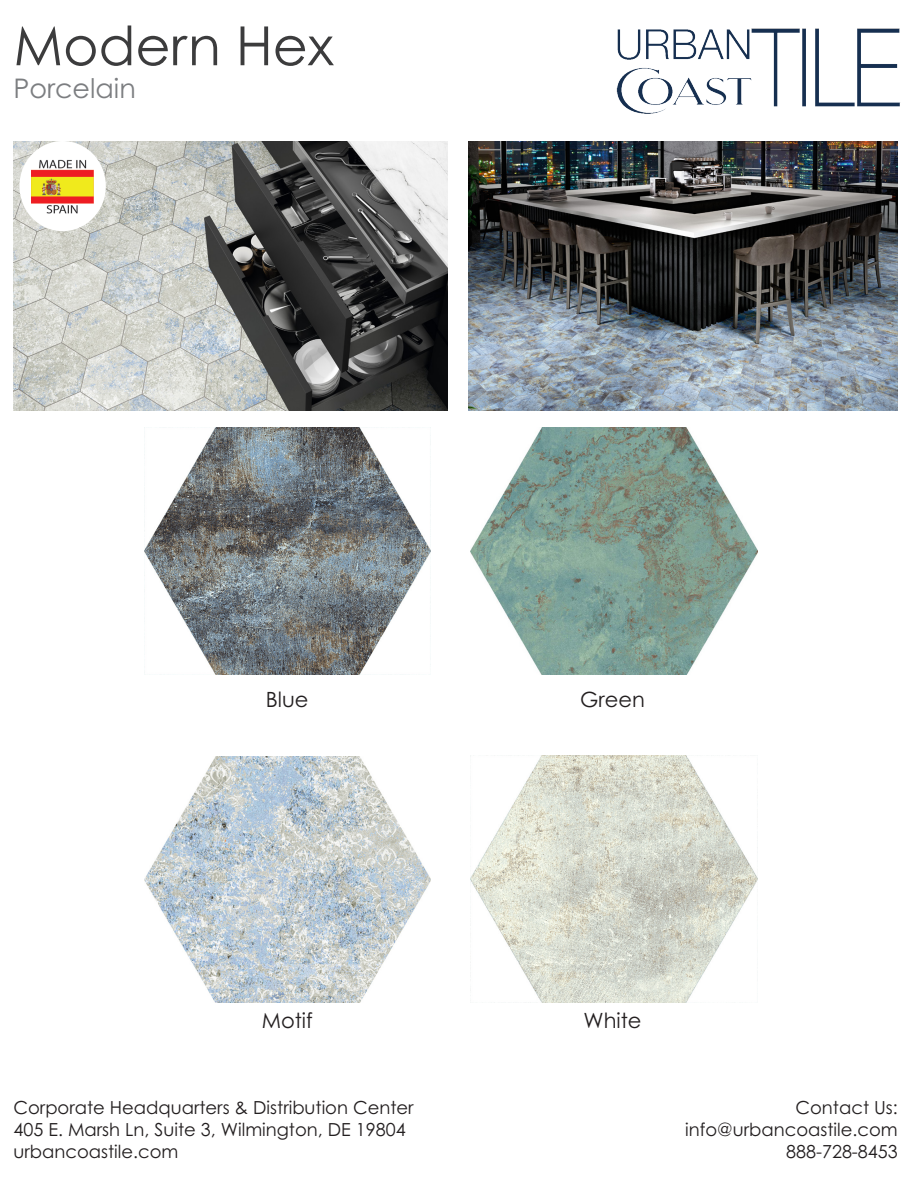
<style>
.page{position:relative;width:918px;height:1188px;background:#fff}
.page>*{position:absolute;margin:0;border:0;box-sizing:border-box;transform-origin:0 0}
.t1{font:54px "Century Gothic Pro";color:#3c3c3d}
.t2{font:27px "Century Gothic Pro";color:#7c7e81}
.t3{font:21px "Century Gothic Pro";color:#231f20}
.t4{font:18px "Century Gothic Pro";color:#231f20}
</style>
<div class="page">
<img style="left:14px;top:141px;width:433px;height:269px">
<img style="left:469px;top:141px;width:429px;height:269px">
<img style="left:144px;top:428px;width:286px;height:246px">
<img style="left:471px;top:428px;width:286px;height:246px">
<img style="left:616px;top:28px;width:285px;height:86px">
<div style="left:19px;top:141px;width:87px;height:90px;background:#fff;border-radius:50%"></div>
<img style="left:31px;top:159px;width:63px;height:55px">
<img style="left:144px;top:756px;width:286px;height:247px">
<img style="left:471px;top:755px;width:286px;height:247px">
<p class="t1" style="left:14px;top:13px;width:322px">Modern Hex</p>
<p class="t2" style="left:14px;top:71px;width:124px">Porcelain</p>
<p class="t3" style="left:266px;top:687px;width:44px">Blue</p>
<p class="t3" style="left:580px;top:687px;width:66px">Green</p>
<p class="t3" style="left:262px;top:1008px;width:52px">Motif</p>
<p class="t3" style="left:584px;top:1008px;width:59px">White</p>
<p class="t4" style="left:14px;top:1097px;width:402px">Corporate Headquarters &amp; Distribution Center</p>
<p class="t4" style="left:14px;top:1118px;width:394px">405 E. Marsh Ln, Suite 3, Wilmington, DE 19804</p>
<p class="t4" style="left:14px;top:1140px;width:166px">urbancoastile.com</p>
<p class="t4" style="left:796px;top:1097px;width:104px">Contact Us:</p>
<p class="t4" style="left:685px;top:1118px;width:214px">info@urbancoastile.com</p>
<p class="t4" style="left:786px;top:1140px;width:113px">888-728-8453</p>
</div>
